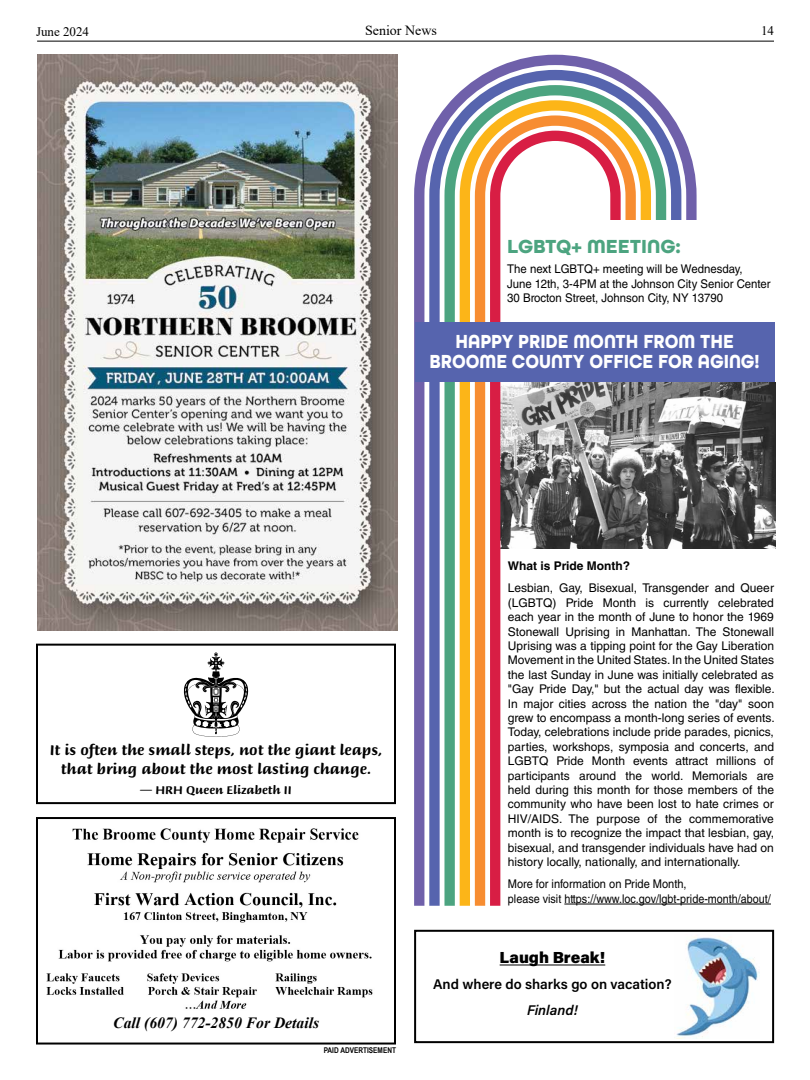
<style>
.page{position:relative;width:810px;height:1080px;background:#fff}
.page>*{position:absolute;margin:0;border:0;box-sizing:border-box;transform-origin:0 0}
.t1{font:700 20px/20px "All Round Gothic";color:#fff;text-align:center;scale:.9 1}
.t2{font:700 20px "All Round Gothic";color:#4ca480}
.t3{font:900 16px "Acumin Pro";color:#000}
.t4{font:italic 700 15.6px "Times New Roman";color:#000}
.t5{font:700 15px/19.2px "Briem Script Std";color:#000;text-align:center}
.t6{font:600 14px "Acumin Pro";color:#000}
.t7{font:14px "Times New Roman";color:#000}
.t8{font:italic 600 14px "Acumin Pro";color:#000}
.t9{font:13px "Times New Roman";color:#000}
.t10{font:12px/14.4px "Helvetica LT Std";color:#000;text-align:justify}
.t11{font:12px/14.4px "Helvetica LT Std";color:#000;scale:.95 1}
.t12{font:12px/14.4px "Helvetica LT Std";color:#000;scale:.92 1}
.t13{font:700 12px "Briem Script Std";color:#000}
.t14{font:700 12px "Helvetica LT Std";color:#000}
.t15{font:700 7.9px "Arial Narrow";color:#000}
</style>
<div class="page">
<img style="left:697px;top:382px;width:78px;height:167px">
<img style="left:46px;top:828px;width:327px;height:181px">
<div style="left:36px;top:817px;width:360px;height:228px;border:2px solid #000"></div>
<img style="left:37px;top:55px;width:360px;height:576px">
<svg style="left:414px;top:55px;width:283px;height:851px"></svg>
<svg style="left:429px;top:70px;width:252px;height:836px"></svg>
<svg style="left:444px;top:85px;width:222px;height:821px"></svg>
<svg style="left:460px;top:100px;width:191px;height:806px"></svg>
<svg style="left:475px;top:115px;width:161px;height:791px"></svg>
<svg style="left:490px;top:131px;width:131px;height:775px"></svg>
<div style="left:507px;top:220px;width:268px;height:103px;background:#fff"></div>
<div style="left:415px;top:323px;width:360px;height:59px;background:#5664ae"></div>
<hr style="left:564px;top:904px;width:207px;height:1px;background:#000">
<div style="left:36px;top:644px;width:360px;height:160px;border:2px solid #000"></div>
<svg style="left:184px;top:652px;width:64px;height:85px"></svg>
<hr style="left:500px;top:965px;width:105px;height:1px;background:#000">
<div style="left:414px;top:930px;width:360px;height:113px;border:2px solid #000"></div>
<img style="left:676px;top:936px;width:83px;height:102px">
<hr style="left:37px;top:41px;width:737px;height:1px;background:#000">
<p class="t9" style="left:36px;top:23px;width:55px">June 2024</p>
<p class="t7" style="left:365px;top:20px;width:73px">Senior News</p>
<p class="t9" style="left:761px;top:21px;width:14px">14</p>
<h1 class="t2" style="left:507px;top:234px;width:175px">LGBTQ+ MEETING:</h1>
<p class="t11" style="left:507px;top:262px;width:279px">The next LGBTQ+ meeting will be Wednesday,<br>June 12th, 3-4PM at the Johnson City Senior Center<br>30 Brocton Street, Johnson City, NY 13790</p>
<h1 class="t1" style="left:430px;top:331px;width:368px">HAPPY PRIDE MONTH FROM THE<br>BROOME COUNTY OFFICE FOR AGING!</h1>
<p class="t5" style="left:50px;top:741px;width:334px">It is often the small steps, not the giant leaps, that bring about the most lasting change.</p>
<p class="t13" style="left:140px;top:784px;width:153px">— HRH Queen Elizabeth II</p>
<p class="t4" style="left:113px;top:1012px;width:207px">Call (607) 772-2850 For Details</p>
<p class="t15" style="left:324px;top:1044px;width:74px">PAID ADVERTISEMENT</p>
<p class="t14" style="left:508px;top:558px;width:124px">What is Pride Month?</p>
<p class="t10" style="left:508px;top:581px;width:268px">Lesbian, Gay, Bisexual, Transgender and Queer (LGBTQ) Pride Month is currently celebrated each year in the month of June to honor the 1969<br>Stonewall Uprising in Manhattan. The Stonewall Uprising was a tipping point for the Gay Liberation Movement in the United States. In the United States the last Sunday in June was initially celebrated as "Gay Pride Day," but the actual day was flexible.<br>In major cities across the nation the "day" soon grew to encompass a month-long series of events.<br>Today, celebrations include pride parades, picnics, parties, workshops, symposia and concerts, and LGBTQ Pride Month events attract millions of participants around the world. Memorials are held during this month for those members of the community who have been lost to hate crimes or HIV/AIDS. The purpose of the commemorative month is to recognize the impact that lesbian, gay, bisexual, and transgender individuals have had on history locally, nationally, and internationally.</p>
<p class="t12" style="left:508px;top:877px;width:287px">More for information on Pride Month,<br>please visit https://www.loc.gov/lgbt-pride-month/about/</p>
<h2 class="t3" style="left:500px;top:946px;width:107px">Laugh Break!</h2>
<p class="t6" style="left:433px;top:975px;width:240px">And where do sharks go on vacation?</p>
<p class="t8" style="left:527px;top:1001px;width:52px">Finland!</p>
</div>
